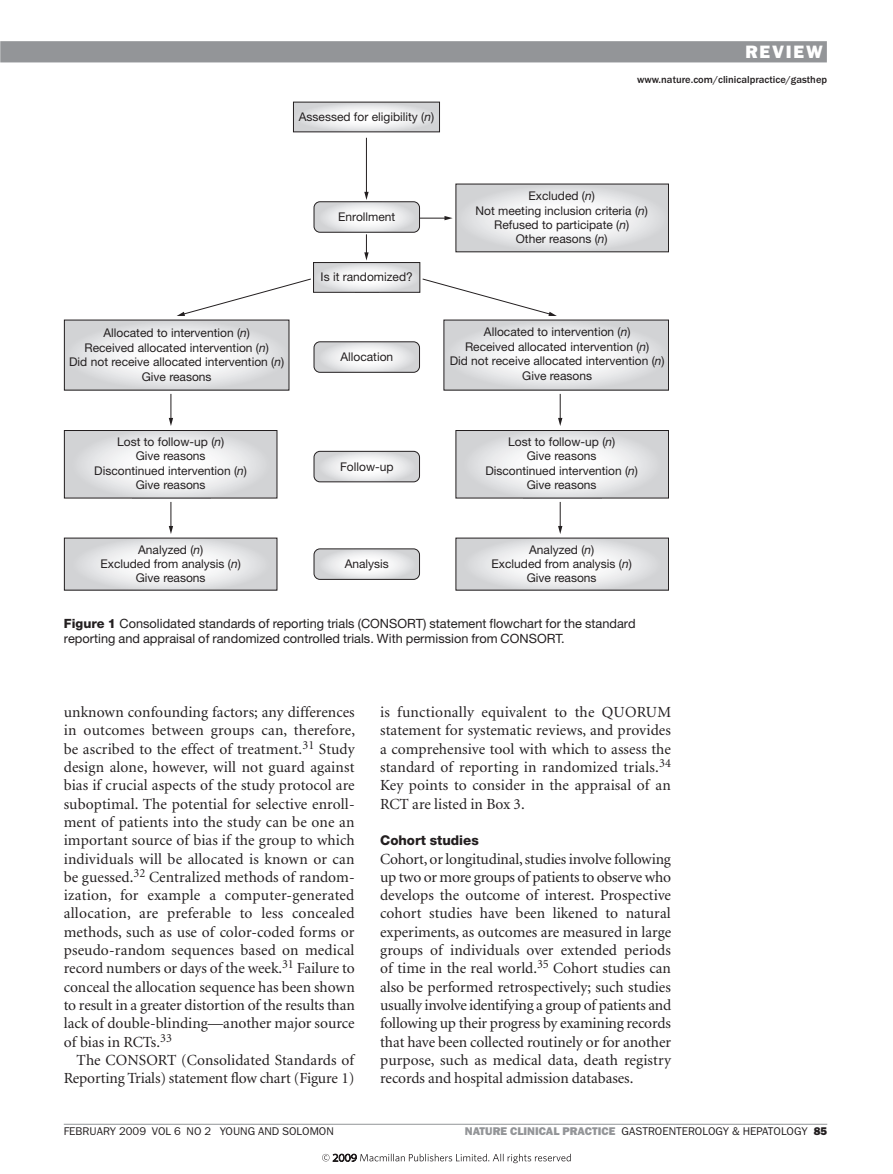
<style>
.page{position:relative;width:893px;height:1174px;background:#fff}
.page>*{position:absolute;margin:0;border:0;box-sizing:border-box;transform-origin:0 0}
.t1{font:800 18px "Franklin Gothic";letter-spacing:.1em;color:#fff}
.t2{font:15.45px/18.3px "Minion";letter-spacing:.005em;color:#231f20;text-align:justify}
.t3{font:800 13.5px "Helvetica Neue";color:#231f20}
.t4{font:12.75px/15.8px "Helvetica Neue";color:#231f20}
.t5{font:12px/14.4px "Helvetica Neue";color:#231f20;text-align:center}
.t6{font:11.25px "Franklin Gothic";color:#231f20}
.t7{font:500 10.5px "Franklin Gothic";color:#231f20}
.s1{font-style:italic}
.s2{font-weight:800}
.s3{font-weight:800;color:#939598}
</style>
<div class="page">
<hr style="left:64px;top:1123px;width:763px;height:1px;background:#939598">
<svg style="left:445px;top:322px;width:221px;height:66px"></svg>
<svg style="left:314px;top:342px;width:105px;height:30px"></svg>
<div style="left:314px;top:341px;width:106px;height:32px;border:1px solid #231f20;border-radius:6px"></div>
<svg style="left:558px;top:394px;width:4px;height:32px"></svg>
<svg style="left:558px;top:502px;width:4px;height:32px"></svg>
<svg style="left:169px;top:394px;width:4px;height:32px"></svg>
<hr style="left:366px;top:138px;width:1px;height:55px;background:#231f20">
<svg style="left:364px;top:192px;width:5px;height:8px"></svg>
<svg style="left:169px;top:502px;width:4px;height:32px"></svg>
<svg style="left:177px;top:216px;width:380px;height:100px"></svg>
<svg style="left:314px;top:202px;width:105px;height:30px"></svg>
<div style="left:314px;top:201px;width:106px;height:32px;border:1px solid #231f20;border-radius:6px"></div>
<svg style="left:314px;top:451px;width:105px;height:31px"></svg>
<div style="left:314px;top:451px;width:106px;height:31px;border:1px solid #231f20;border-radius:6px"></div>
<svg style="left:314px;top:549px;width:105px;height:30px"></svg>
<div style="left:314px;top:548px;width:106px;height:32px;border:1px solid #231f20;border-radius:6px"></div>
<svg style="left:66px;top:322px;width:221px;height:66px"></svg>
<svg style="left:457px;top:186px;width:209px;height:64px"></svg>
<svg style="left:66px;top:432px;width:209px;height:64px"></svg>
<div style="left:64px;top:430px;width:213px;height:68px;border:1px solid #231f20"></div>
<svg style="left:457px;top:432px;width:209px;height:64px"></svg>
<div style="left:455px;top:430px;width:213px;height:68px;border:1px solid #231f20"></div>
<svg style="left:66px;top:540px;width:209px;height:48px"></svg>
<svg style="left:457px;top:540px;width:209px;height:48px"></svg>
<svg style="left:295px;top:104px;width:143px;height:26px"></svg>
<div style="left:0;top:41px;width:827px;height:21px;background:#939598"></div>
<svg style="left:322px;top:1153px;width:249px;height:10px"></svg>
<p class="t1" style="left:745px;top:41px;width:79px">REVIEW</p>
<p class="t5" style="left:299px;top:109px;width:137px">Assessed for eligibility (<span class="s1">n</span>)</p>
<p class="t5" style="left:338px;top:209px;width:59px">Enrollment</p>
<p class="t5" style="left:321px;top:270px;width:94px">Is it randomized?</p>
<p class="t7" style="left:637px;top:73px;width:192px">www.nature.com/clinicalpractice/gasthep</p>
<p class="t5" style="left:475px;top:188px;width:174px">Excluded (<span class="s1">n</span>)<br>Not meeting inclusion criteria (<span class="s1">n</span>)<br>Refused to participate (<span class="s1">n</span>)<br>Other reasons (<span class="s1">n</span>)</p>
<p class="t5" style="left:69px;top:326px;width:216px">Allocated to intervention (<span class="s1">n</span>)<br>Received allocated intervention (<span class="s1">n</span>)<br>Did not receive allocated intervention (<span class="s1">n</span>)<br>Give reasons</p>
<p class="t5" style="left:450px;top:325px;width:216px">Allocated to intervention (<span class="s1">n</span>)<br>Received allocated intervention (<span class="s1">n</span>)<br>Did not receive allocated intervention (<span class="s1">n</span>)<br>Give reasons</p>
<p class="t5" style="left:340px;top:349px;width:54px">Allocation</p>
<p class="t5" style="left:94px;top:434px;width:154px">Lost to follow-up (<span class="s1">n</span>)<br>Give reasons<br>Discontinued intervention (<span class="s1">n</span>)<br>Give reasons</p>
<p class="t5" style="left:485px;top:434px;width:154px">Lost to follow-up (<span class="s1">n</span>)<br>Give reasons<br>Discontinued intervention (<span class="s1">n</span>)<br>Give reasons</p>
<p class="t5" style="left:340px;top:459px;width:55px">Follow-up</p>
<p class="t5" style="left:101px;top:542px;width:142px">Analyzed (<span class="s1">n</span>)<br>Excluded from analysis (<span class="s1">n</span>)<br>Give reasons</p>
<p class="t5" style="left:492px;top:542px;width:142px">Analyzed (<span class="s1">n</span>)<br>Excluded from analysis (<span class="s1">n</span>)<br>Give reasons</p>
<p class="t5" style="left:345px;top:556px;width:46px">Analysis</p>
<p class="t4" style="left:64px;top:615px;width:573px"><span class="s2">Figure 1</span> Consolidated standards of reporting trials (CONSORT) statement flowchart for the standard reporting and appraisal of randomized controlled trials. With permission from CONSORT.</p>
<p class="t2" style="left:64px;top:703px;width:293px;text-align:left">unknown confounding factors; any differences in outcomes between groups can, therefore, be ascribed to the effect of treatment.<sup>31</sup> Study design alone, however, will not guard against bias if crucial aspects of the study protocol are suboptimal. The potential for selective enroll&shy;ment of patients into the study can be one an important source of bias if the group to which individuals will be allocated is known or can be guessed.<sup>32</sup> Centralized methods of random&shy;ization, for example a computer-generated allocation, are preferable to less concealed methods, such as use of color-coded forms or pseudo-random sequences based on medical record numbers or days of the week.<sup>31</sup> Failure to conceal the allocation sequence has been shown to result in a greater distortion of the results than lack of double-blinding—another major source of bias in RCTs.<sup>33</sup></p>
<p class="t2" style="left:64px;top:1051px;width:292px;text-align:right">The CONSORT (Consolidated Standards of<br>Reporting Trials) statement flow chart (Figure 1)</p>
<p class="t2" style="left:380px;top:703px;width:292px">is functionally equivalent to the QUORUM statement for systematic reviews, and provides a comprehensive tool with which to assess the standard of reporting in randomized trials.<sup>34<br></sup>Key points to consider in the appraisal of an RCT are listed in Box 3.</p>
<p class="t3" style="left:380px;top:832px;width:100px">Cohort studies</p>
<p class="t2" style="left:380px;top:850px;width:292px">Cohort, or longitudinal, studies involve following up two or more groups of patients to observe who develops the outcome of interest. Prospective cohort studies have been likened to natural experiments, as outcomes are measured in large groups of individuals over extended periods of time in the real world.<sup>35</sup> Cohort studies can also be performed retrospectively; such studies usually involve identifying a group of patients and following up their progress by examining records that have been collected routinely or for another purpose, such as medical data, death registry records and hospital admission databases.</p>
<p class="t6" style="left:64px;top:1125px;width:41px">FEBRUARY</p>
<p class="t6" style="left:119px;top:1125px;width:216px">2009 VOL 6 NO 2 YOU NG AND SOLOMON</p>
<p class="t6" style="left:465px;top:1125px;width:364px"><span class="s3">NATURE CLINICAL PRACTICE</span> GASTROENTEROLOGY &amp; HEPATOLOGY <span class="s2">85</span></p>
</div>
